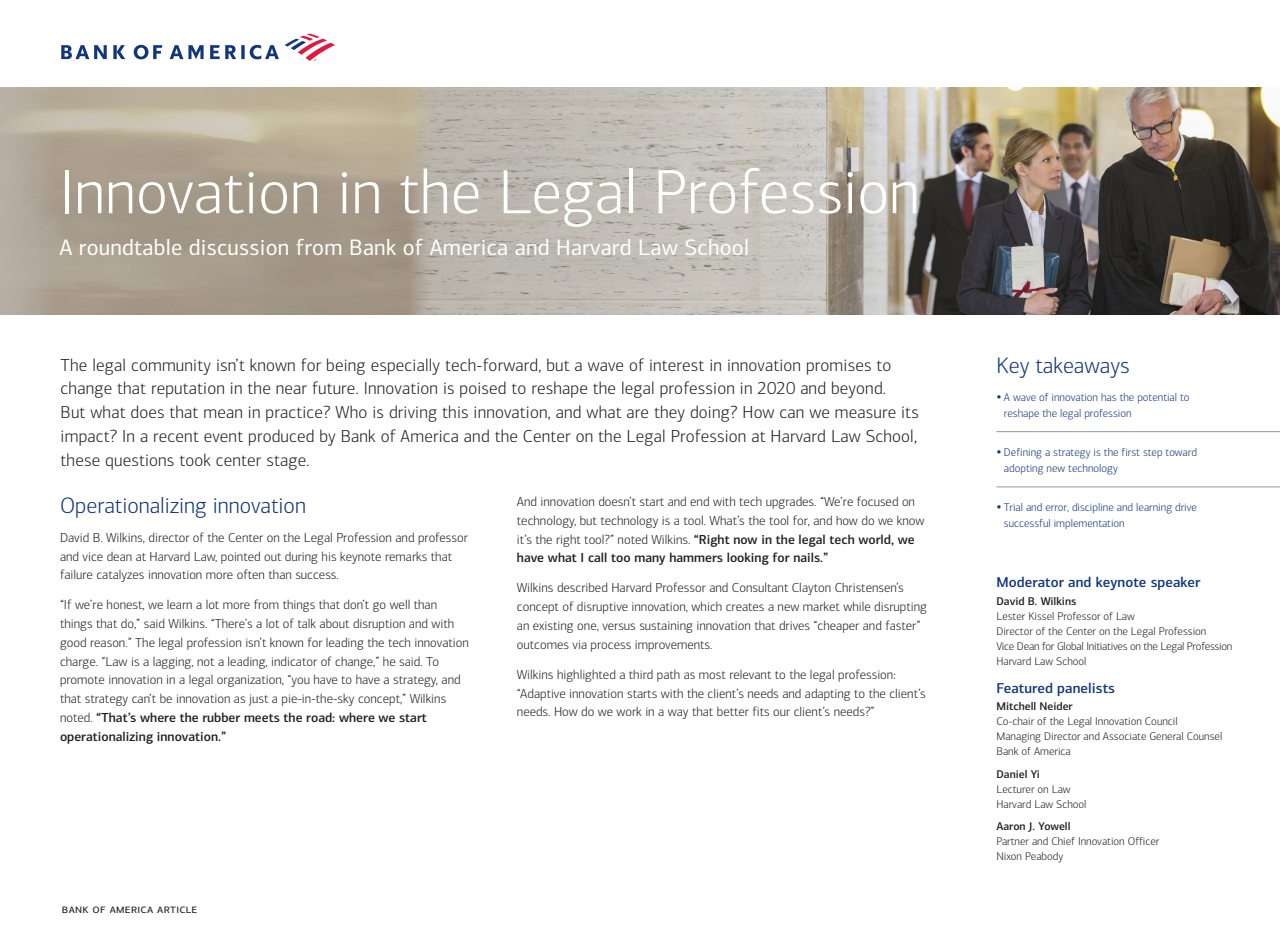
<style>
.page{position:relative;width:1280px;height:936px;background:#fff}
.page>*{position:absolute;margin:0;border:0;box-sizing:border-box;transform-origin:0 0}
.t1{font:300 62.88px "Connections";color:#fff}
.t2{font:22.5px "Connections";letter-spacing:.01em;color:#fff}
.t3{font:300 22.5px "Connections";color:#11367e}
.t4{font:300 17.5px/23.8px "Connections";letter-spacing:.01em;color:#231f20}
.t5{font:500 14.38px "Connections";letter-spacing:.005em;color:#11367e}
.t6{font:300 13.12px/18.8px "Connections";color:#231f20}
.t7{font:12.5px "Connections";letter-spacing:.025em;color:#231f20}
.t8{font:300 11.25px/15px "Connections";color:#231f20}
.t9{font:300 11.25px/16.2px "Connections";color:#11367e}
.t10{font:500 11.25px "Connections";color:#231f20}
.s1{font-weight:500}
</style>
<div class="page">
<img style="left:0;top:88px;width:1280px;height:226px">
<svg style="left:61px;top:34px;width:274px;height:27px"></svg>
<hr style="left:996px;top:486px;width:284px;height:1px;background:#939598">
<hr style="left:996px;top:431px;width:284px;height:1px;background:#939598">
<h1 class="t1" style="left:59px;top:156px;width:862px">Innovation in the Legal Profession</h1>
<h2 class="t2" style="left:59px;top:233px;width:691px">A roundtable discussion from Bank of America and Harvard Law School</h2>
<p class="t4" style="left:61px;top:353px;width:860px">The legal community isn’t known for being especially tech-forward, but a wave of interest in innovation promises to change that reputation in the near future. Innovation is poised to reshape the legal profession in 2020 and beyond.<br>But what does that mean in practice? Who is driving this innovation, and what are they doing? How can we measure its impact? In a recent event produced by Bank of America and the Center on the Legal Profession at Harvard Law School, these questions took center stage.</p>
<h2 class="t3" style="left:60px;top:492px;width:247px">Operationalizing innovation</h2>
<p class="t6" style="left:60px;top:528px;width:409px">David B. Wilkins, director of the Center on the Legal Profession and professor and vice dean at Harvard Law, pointed out during his keynote remarks that failure catalyzes innovation more often than success.</p>
<p class="t6" style="left:60px;top:595px;width:410px">“If we’re honest, we learn a lot more from things that don’t go well than things that do,” said Wilkins. “There’s a lot of talk about disruption and with good reason.” The legal profession isn’t known for leading the tech innovation charge. “Law is a lagging, not a leading, indicator of change,” he said. To promote innovation in a legal organization, “you have to have a strategy, and that strategy can’t be innovation as just a pie-in-the-sky concept,” Wilkins noted. <span class="s1">“That’s where the rubber meets the road: where we start operationalizing innovation.”</span></p>
<p class="t6" style="left:517px;top:492px;width:409px">And innovation doesn’t start and end with tech upgrades. “We’re focused on technology, but technology is a tool. What’s the tool for, and how do we know it’s the right tool?” noted Wilkins. <span class="s1">“Right now in the legal tech world, we have what I call too many hammers looking for nails.”</span></p>
<p class="t6" style="left:517px;top:578px;width:411px">Wilkins described Harvard Professor and Consultant Clayton Christensen’s concept of disruptive innovation, which creates a new market while disrupting an existing one, versus sustaining innovation that drives “cheaper and faster” outcomes via process improvements.</p>
<p class="t6" style="left:517px;top:664px;width:410px">Wilkins highlighted a third path as most relevant to the legal profession: “Adaptive innovation starts with the client’s needs and adapting to the client’s needs. How do we work in a way that better fits our client’s needs?”</p>
<p class="t7" style="left:62px;top:900px;width:137px">bank of america article</p>
<h2 class="t3" style="left:996px;top:352px;width:135px">Key takeaways</h2>
<p class="t9" style="left:1004px;top:388px;width:187px;text-indent:-8px">• A wave of innovation has the potential to reshape the legal profession</p>
<p class="t9" style="left:1004px;top:443px;width:195px;text-indent:-8px">• Defining a strategy is the first step toward adopting new technology</p>
<p class="t9" style="left:1004px;top:498px;width:195px;text-indent:-8px">• Trial and error, discipline and learning drive successful implementation</p>
<p class="t5" style="left:996px;top:573px;width:206px">Moderator and keynote speaker</p>
<p class="t10" style="left:996px;top:594px;width:82px">David B. Wilkins</p>
<p class="t8" style="left:996px;top:608px;width:238px">Lester Kissel Professor of Law<br>Director of the Center on the Legal Profession<br>Vice Dean for Global Initiatives on the Legal Profession Harvard Law School</p>
<p class="t5" style="left:996px;top:678px;width:120px">Featured panelists</p>
<p class="t10" style="left:996px;top:699px;width:78px">Mitchell Neider</p>
<p class="t8" style="left:996px;top:713px;width:227px">Co-chair of the Legal Innovation Council<br>Managing Director and Associate General Counsel<br>Bank of America</p>
<p class="t10" style="left:996px;top:766px;width:45px">Daniel Yi</p>
<p class="t8" style="left:996px;top:781px;width:92px">Lecturer on Law<br>Harvard Law School</p>
<p class="t10" style="left:996px;top:819px;width:76px">Aaron J. Yowell</p>
<p class="t8" style="left:996px;top:833px;width:165px">Partner and Chief Innovation Officer<br>Nixon Peabody</p>
</div>
